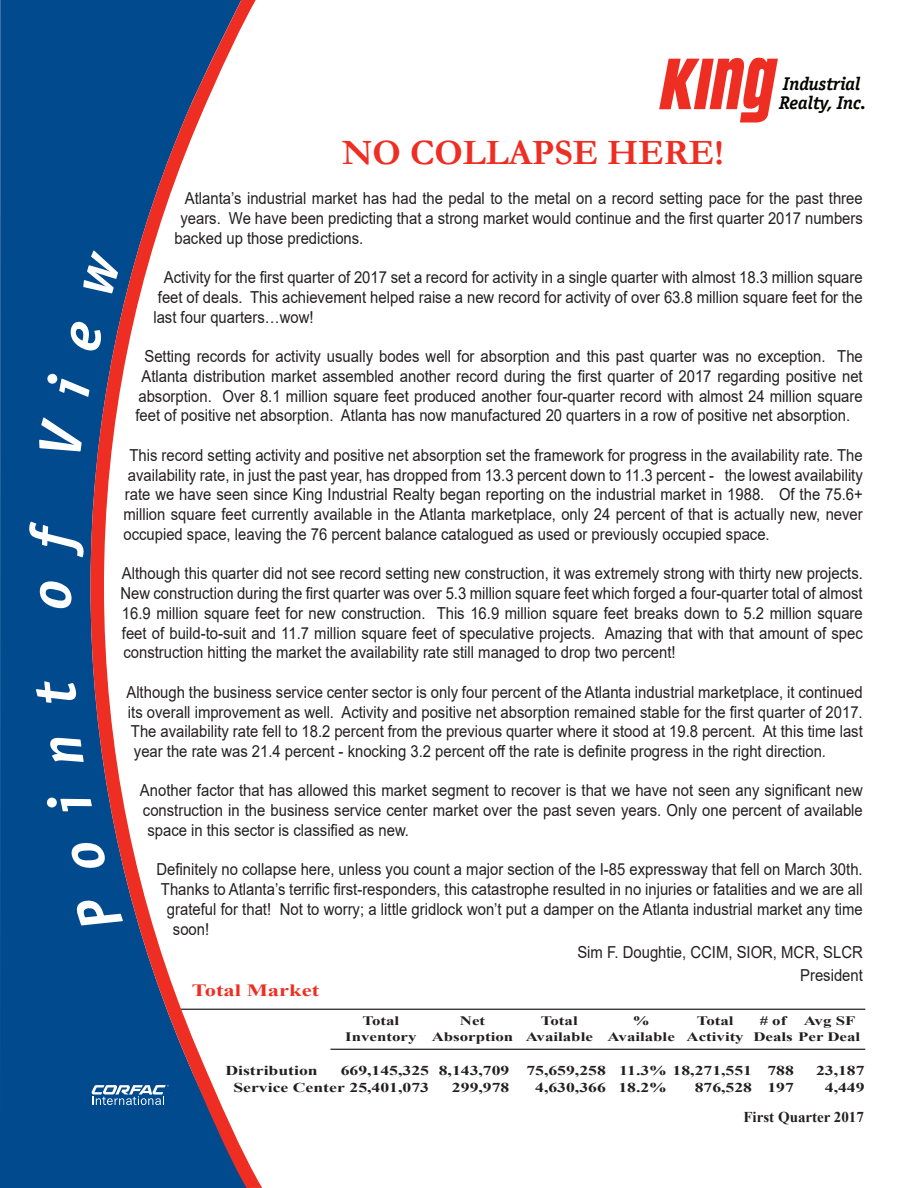
<style>
.page{position:relative;width:918px;height:1188px;background:#fff}
.page>*{position:absolute;margin:0;border:0;box-sizing:border-box;transform-origin:0 0}
.t1{font:italic 700 60px "Officina San ITC";color:#fff}
.area_boxes{font:700 36px "Garamond";color:#ee2e22}
.t2{font:italic 700 18.45px/18.9px "Officina Ser ITC";color:#040503}
.t3{font:700 17.25px "Times New Roman";color:#ee2e22;scale:1.31 1}
.t4{font:16.5px/19.8px "Arial";color:#231f20;text-align:justify;scale:.9 1}
.t5{font:700 15px "Times New Roman";color:#231f20}
.t6{font:700 13.5px "Times New Roman";color:#231f20;scale:1.31 1}
.t7{font:700 12.9px "Times New Roman";color:#231f20;scale:1.31 1}
</style>
<div class="page">
<hr style="left:330px;top:1049px;width:535px;height:1px;background:#231f20">
<hr style="left:168px;top:1009px;width:697px;height:1px;background:#231f20">
<div style="left:0;top:0;width:90px;height:1188px;background:#004a8d"></div>
<svg style="left:90px;top:0;width:173px;height:1188px"></svg>
<svg style="left:92px;top:1085px;width:77px;height:20px"></svg>
<svg style="left:659px;top:58px;width:119px;height:65px"></svg>
<div style="left:74px;top:892px;width:49px;height:42px;background:#004a8d"></div>
<svg style="left:70px;top:839px;width:37px;height:33px"></svg>
<svg style="left:46px;top:790px;width:46px;height:25px"></svg>
<svg style="left:49px;top:735px;width:35px;height:31px"></svg>
<svg style="left:35px;top:679px;width:42px;height:25px"></svg>
<div style="left:28px;top:522px;width:57px;height:35px;background:#004a8d"></div>
<div style="left:38px;top:417px;width:46px;height:37px;background:#004a8d"></div>
<svg style="left:45px;top:373px;width:46px;height:24px"></svg>
<svg style="left:67px;top:320px;width:37px;height:32px"></svg>
<div style="left:82px;top:250px;width:40px;height:45px;background:#004a8d"></div>
<h1 class="t1" style="left:14px;top:610px;width:32px;rotate:-90deg">o</h1>
<p class="area_boxes" style="left:342px;top:128px;width:383px">NO COLLAPSE HERE!</p>
<p class="t2" style="left:779px;top:74px;width:89px">Industrial<br>Realty, Inc.</p>
<p class="t4" style="left:185px;top:188px;width:755px">Atlanta’s industrial market has had the pedal to the metal on a record setting pace for the past three</p>
<p class="t4" style="left:180px;top:208px;width:760px">years. We have been predicting that a strong market would continue and the first quarter 2017 numbers</p>
<p class="t4" style="left:174px;top:228px;width:212px">backed up those predictions.</p>
<p class="t4" style="left:153px;top:267px;width:790px;text-indent:10px">Activity for the first quarter of 2017 set a record for activity in a single quarter with almost 18.3 million square feet of deals. This achievement helped raise a new record for activity of over 63.8 million square feet for the last four quarters…wow!</p>
<p class="t4" style="left:144px;top:346px;width:800px">Setting records for activity usually bodes well for absorption and this past quarter was no exception. The</p>
<p class="t4" style="left:141px;top:366px;width:803px">Atlanta distribution market assembled another record during the first quarter of 2017 regarding positive net</p>
<p class="t4" style="left:138px;top:386px;width:806px">absorption. Over 8.1 million square feet produced another four-quarter record with almost 24 million square</p>
<p class="t4" style="left:135px;top:406px;width:796px">feet of positive net absorption. Atlanta has now manufactured 20 quarters in a row of positive net absorption.</p>
<p class="t4" style="left:123px;top:445px;width:823px;text-indent:6px">This record setting activity and positive net absorption set the framework for progress in the availability rate. The availability rate, in just the past year, has dropped from 13.3 percent down to 11.3 percent - the lowest availability rate we have seen since King Industrial Realty began reporting on the industrial market in 1988. Of the 75.6+ million square feet currently available in the Atlanta marketplace, only 24 percent of that is actually new, never occupied space, leaving the 76 percent balance catalogued as used or previously occupied space.</p>
<p class="t4" style="left:120px;top:563px;width:826px">Although this quarter did not see record setting new construction, it was extremely strong with thirty new projects.<br>New construction during the first quarter was over 5.3 million square feet which forged a four-quarter total of almost 16.9 million square feet for new construction. This 16.9 million square feet breaks down to 5.2 million square feet of build-to-suit and 11.7 million square feet of speculative projects. Amazing that with that amount of spec construction hitting the market the availability rate still managed to drop two percent!</p>
<p class="t4" style="left:126px;top:682px;width:820px">Although the business service center sector is only four percent of the Atlanta industrial marketplace, it continued</p>
<p class="t4" style="left:128px;top:702px;width:818px">its overall improvement as well. Activity and positive net absorption remained stable for the first quarter of 2017.</p>
<p class="t4" style="left:131px;top:722px;width:815px">The availability rate fell to 18.2 percent from the previous quarter where it stood at 19.8 percent. At this time last</p>
<p class="t4" style="left:134px;top:741px;width:771px">year the rate was 21.4 percent - knocking 3.2 percent off the rate is definite progress in the right direction.</p>
<p class="t4" style="left:140px;top:781px;width:805px">Another factor that has allowed this market segment to recover is that we have not seen any significant new construction in the business service center market over the past seven years. Only one percent of available space in this sector is classified as new.</p>
<p class="t4" style="left:156px;top:860px;width:786px">Definitely no collapse here, unless you count a major section of the I-85 expressway that fell on March 30th.</p>
<p class="t4" style="left:161px;top:879px;width:781px">Thanks to Atlanta’s terrific first-responders, this catastrophe resulted in no injuries or fatalities and we are all</p>
<p class="t4" style="left:167px;top:899px;width:775px">grateful for that! Not to worry; a little gridlock won’t put a damper on the Atlanta industrial market any time</p>
<p class="t4" style="left:173px;top:919px;width:42px">soon!</p>
<p class="t4" style="left:577px;top:942px;width:319px">Sim F. Doughtie, CCIM, SIOR, MCR, SLCR</p>
<p class="t4" style="left:800px;top:965px;width:71px">President</p>
<p class="t7" style="left:362px;top:1011px;width:30px">Total</p>
<p class="t7" style="left:460px;top:1011px;width:21px">Net</p>
<p class="t7" style="left:541px;top:1011px;width:30px">Total</p>
<p class="t7" style="left:633px;top:1011px;width:14px">%</p>
<p class="t7" style="left:697px;top:1011px;width:30px">Total</p>
<p class="t7" style="left:760px;top:1011px;width:22px"># of</p>
<p class="t7" style="left:804px;top:1011px;width:41px">Avg SF</p>
<p class="t7" style="left:345px;top:1028px;width:395px">Inventory Absorption Available Available Activity Deals Per Deal</p>
<p class="t6" style="left:225px;top:1060px;width:72px">Distribution</p>
<p class="t6" style="left:341px;top:1060px;width:347px">669,145,325 8,143,709 75,659,258 11.3% 18,271,551 788</p>
<p class="t6" style="left:816px;top:1060px;width:39px">23,187</p>
<p class="t6" style="left:233px;top:1078px;width:151px">Service Center 25,401,073</p>
<p class="t6" style="left:452px;top:1078px;width:45px">299,978</p>
<p class="t6" style="left:535px;top:1078px;width:102px">4,630,366 18.2%</p>
<p class="t6" style="left:695px;top:1078px;width:77px">876,528 197</p>
<p class="t6" style="left:825px;top:1078px;width:32px">4,449</p>
<p class="t3" style="left:192px;top:978px;width:99px">Total Market</p>
<p class="t5" style="left:743px;top:1107px;width:122px">First Quarter 2017</p>
</div>
